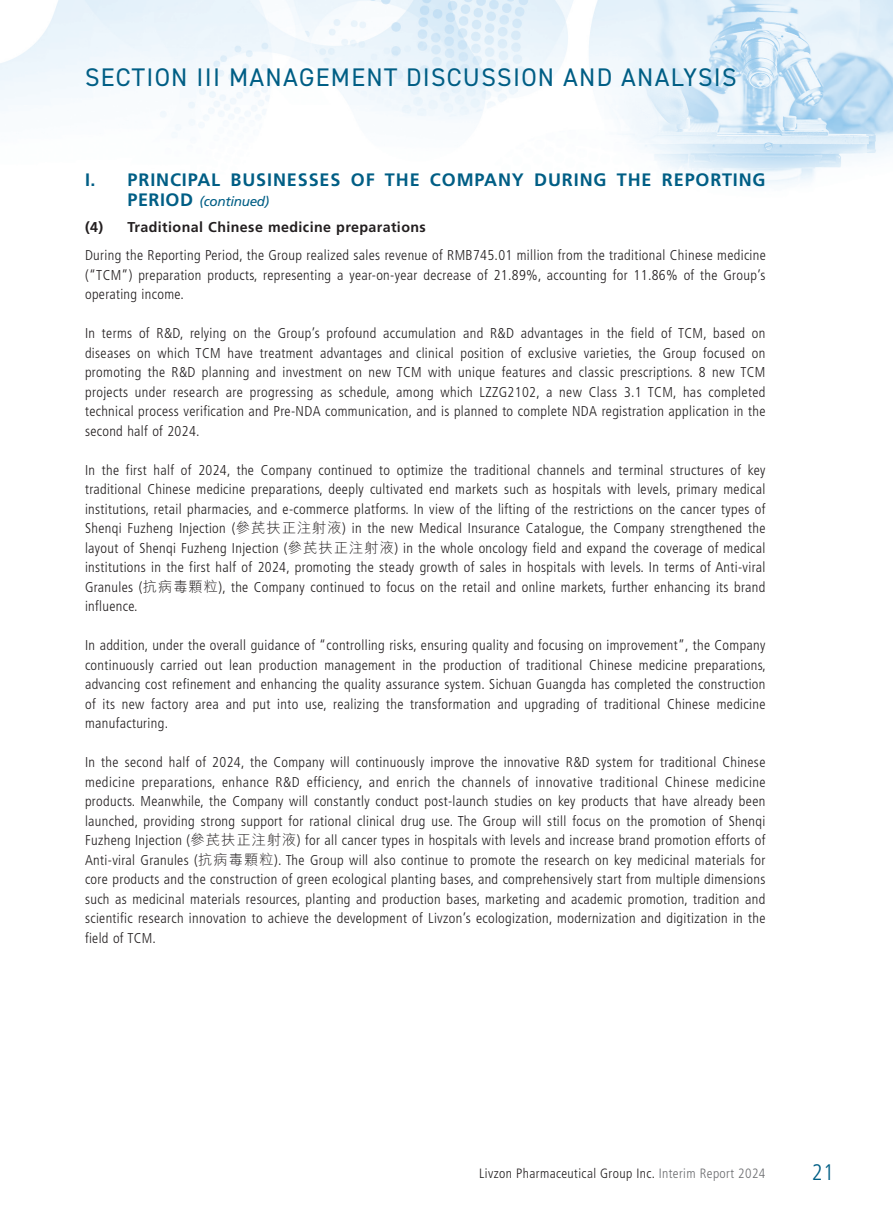
<style>
.page{position:relative;width:893px;height:1212px;background:#fff}
.page>*{position:absolute;margin:0;border:0;box-sizing:border-box;transform-origin:0 0}
.t1{font:25.5px "DIN2014";letter-spacing:.05em;color:#005e85}
.t2{font:300 condensed 22.5px "Frutiger LT Std";color:#005e85}
.t3{font:700 18px "Frutiger LT Std";letter-spacing:.05em;color:#005e85}
.t4{font:300 condensed 14.25px/19.5px "Frutiger LT Std";letter-spacing:.025em;color:#231f20;text-align:justify}
.t5{font:700 14.25px "Frutiger LT Std";letter-spacing:.03em;color:#231f20}
.t6{font:300 condensed 13.5px "Frutiger LT Std";letter-spacing:.03em;color:#231f20}
.t7{font:italic 13.5px "Frutiger LT Std";letter-spacing:-.02em;color:#005e85}
.s1{font-weight:700;font-style:normal;font-size:18px}
.s2{font-family:"M Hei HK";font-stretch:normal}
.s3{color:#6c6d70}
</style>
<div class="page">
<img style="left:0;top:0;width:893px;height:184px">
<h1 class="t1" style="left:85px;top:62px;width:653px">SECTION III MANAGEMENT DISCUSSION AND ANALYSIS</h1>
<p class="t3" style="left:85px;top:169px;width:682px">I. PRINCIPAL BUSINESSES OF THE COMPANY DURING THE REPORTING</p>
<p class="t7" style="left:128px;top:193px;width:143px"><span class="s1">PERIOD</span> (continued)</p>
<p class="t5" style="left:85px;top:219px;width:342px">(4) Traditional Chinese medicine preparations</p>
<p class="t4" style="left:85px;top:246px;width:682px">During the Reporting Period, the Group realized sales revenue of RMB745.01 million from the traditional Chinese medicine (“TCM”) preparation products, representing a year-on-year decrease of 21.89%, accounting for 11.86% of the Group’s operating income.</p>
<p class="t4" style="left:85px;top:324px;width:682px">In terms of R&amp;D, relying on the Group’s profound accumulation and R&amp;D advantages in the field of TCM, based on diseases on which TCM have treatment advantages and clinical position of exclusive varieties, the Group focused on promoting the R&amp;D planning and investment on new TCM with unique features and classic prescriptions. 8 new TCM projects under research are progressing as schedule, among which LZZG2102, a new Class 3.1 TCM, has completed technical process verification and Pre-NDA communication, and is planned to complete NDA registration application in the second half of 2024.</p>
<p class="t4" style="left:85px;top:460px;width:682px">In the first half of 2024, the Company continued to optimize the traditional channels and terminal structures of key traditional Chinese medicine preparations, deeply cultivated end markets such as hospitals with levels, primary medical institutions, retail pharmacies, and e-commerce platforms. In view of the lifting of the restrictions on the cancer types of Shenqi Fuzheng Injection (<span class="s2">參芪扶正注射液</span>) in the new Medical Insurance Catalogue, the Company strengthened the layout of Shenqi Fuzheng Injection (<span class="s2">參芪扶正注射液</span>) in the whole oncology field and expand the coverage of medical institutions in the first half of 2024, promoting the steady growth of sales in hospitals with levels. In terms of Anti-viral Granules (<span class="s2">抗病毒顆粒</span>), the Company continued to focus on the retail and online markets, further enhancing its brand influence.</p>
<p class="t4" style="left:85px;top:636px;width:682px">In addition, under the overall guidance of “controlling risks, ensuring quality and focusing on improvement”, the Company continuously carried out lean production management in the production of traditional Chinese medicine preparations, advancing cost refinement and enhancing the quality assurance system. Sichuan Guangda has completed the construction of its new factory area and put into use, realizing the transformation and upgrading of traditional Chinese medicine manufacturing.</p>
<p class="t4" style="left:85px;top:753px;width:682px">In the second half of 2024, the Company will continuously improve the innovative R&amp;D system for traditional Chinese medicine preparations, enhance R&amp;D efficiency, and enrich the channels of innovative traditional Chinese medicine products. Meanwhile, the Company will constantly conduct post-launch studies on key products that have already been launched, providing strong support for rational clinical drug use. The Group will still focus on the promotion of Shenqi Fuzheng Injection (<span class="s2">參芪扶正注射液</span>) for all cancer types in hospitals with levels and increase brand promotion efforts of Anti-viral Granules (<span class="s2">抗病毒顆粒</span>). The Group will also continue to promote the research on key medicinal materials for core products and the construction of green ecological planting bases, and comprehensively start from multiple dimensions such as medicinal materials resources, planting and production bases, marketing and academic promotion, tradition and scientific research innovation to achieve the development of Livzon’s ecologization, modernization and digitization in the field of TCM.</p>
<p class="t6" style="left:479px;top:1166px;width:288px">Livzon Pharmaceutical Group Inc. <span class="s3">Interim Report 2024</span></p>
<h2 class="t2" style="left:812px;top:1159px;width:24px">21</h2>
</div>
